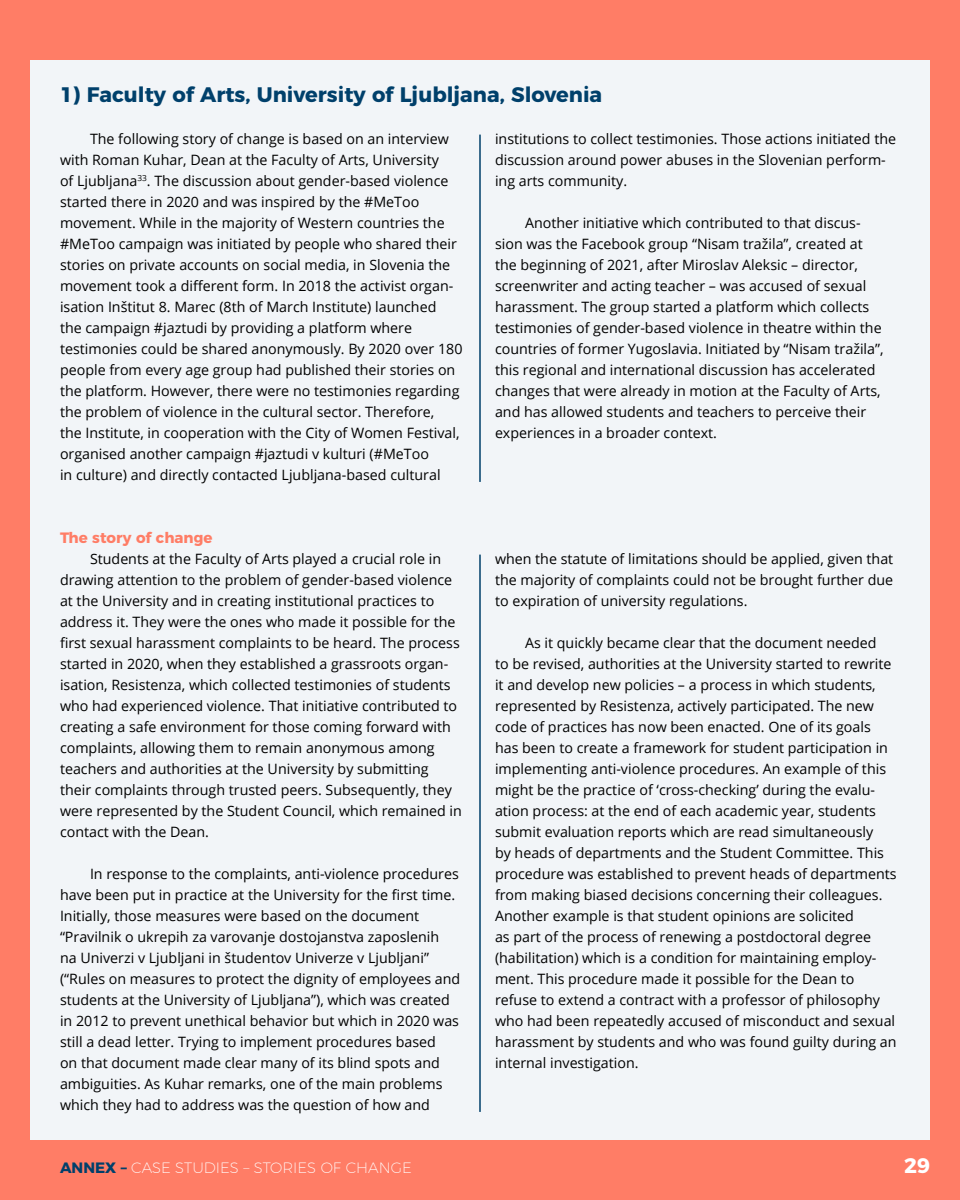
<style>
.page{position:relative;width:960px;height:1200px;background:#ff7d66}
.page>*{position:absolute;margin:0;border:0;box-sizing:border-box;transform-origin:0 0}
.Überschrift{font:700 21px "Montserrat";color:#00406b}
.t1{font:700 21px "Montserrat";color:#fff}
.t2{font:200 15px "Montserrat";color:#fff}
.InhaltSubH-Liste{font:700 15px "Montserrat";color:#ff7d66}
.Fießtest{font:14.25px/21px "Open Sans";color:#000}
.s1{font-weight:700;color:#00406b}
</style>
<div class="page">
<div style="left:30px;top:60px;width:900px;height:1080px;background:#f2f5f8"></div>
<hr style="left:479px;top:135px;width:2px;height:347px;background:#00406b">
<hr style="left:479px;top:555px;width:2px;height:557px;background:#00406b">
<p class="Überschrift" style="left:60px;top:77px;width:544px">1) Faculty of Arts, University of Ljubljana, Slovenia</p>
<p class="Fießtest" style="left:60px;top:128px;width:404px;text-indent:30px">The following story of change is based on an interview with Roman Kuhar, Dean at the Faculty of Arts, University<br>of Ljubljana<sup>33</sup>. The discussion about gender-based violence started there in 2020 and was inspired by the #MeToo movement. While in the majority of Western countries the #MeToo campaign was initiated by people who shared their stories on private accounts on social media, in Slovenia the movement took a different form. In 2018 the activist organ&shy;isation Inštitut 8. Marec (8th of March Institute) launched<br>the campaign #jaztudi by providing a platform where testimonies could be shared anonymously. By 2020 over 180 people from every age group had published their stories on the platform. However, there were no testimonies regarding the problem of violence in the cultural sector. Therefore,<br>the Institute, in cooperation with the City of Women Festival, organised another campaign #jaztudi v kulturi (#MeToo<br>in culture) and directly contacted Ljubljana-based cultural</p>
<p class="Fießtest" style="left:495px;top:128px;width:403px">institutions to collect testimonies. Those actions initiated the discussion around power abuses in the Slovenian perform&shy;ing arts community.</p>
<p class="Fießtest" style="left:495px;top:212px;width:390px;text-indent:30px">Another initiative which contributed to that discus&shy;sion was the Facebook group “Nisam tražila”, created at the beginning of 2021, after Miroslav Aleksic – director, screenwriter and acting teacher – was accused of sexual harassment. The group started a platform which collects testimonies of gender-based violence in theatre within the countries of former Yugoslavia. Initiated by “Nisam tražila”, this regional and international discussion has accelerated changes that were already in motion at the Faculty of Arts, and has allowed students and teachers to perceive their experiences in a broader context.</p>
<p class="InhaltSubH-Liste" style="left:60px;top:525px;width:154px">The story of change</p>
<p class="Fießtest" style="left:60px;top:548px;width:403px;text-indent:30px">Students at the Faculty of Arts played a crucial role in drawing attention to the problem of gender-based violence at the University and in creating institutional practices to address it. They were the ones who made it possible for the first sexual harassment complaints to be heard. The process started in 2020, when they established a grassroots organ&shy;isation, Resistenza, which collected testimonies of students who had experienced violence. That initiative contributed to creating a safe environment for those coming forward with complaints, allowing them to remain anonymous among teachers and authorities at the University by submitting their complaints through trusted peers. Subsequently, they were represented by the Student Council, which remained in contact with the Dean.</p>
<p class="Fießtest" style="left:60px;top:863px;width:402px;text-indent:30px">In response to the complaints, anti-violence procedures have been put in practice at the University for the first time.<br>Initially, those measures were based on the document “Pravilnik o ukrepih za varovanje dostojanstva zaposlenih<br>na Univerzi v Ljubljani in študentov Univerze v Ljubljani” (“Rules on measures to protect the dignity of employees and students at the University of Ljubljana”), which was created in 2012 to prevent unethical behavior but which in 2020 was still a dead letter. Trying to implement procedures based<br>on that document made clear many of its blind spots and ambiguities. As Kuhar remarks, one of the main problems which they had to address was the question of how and</p>
<p class="t2" style="left:60px;top:1156px;width:353px"><span class="s1">ANNEX –</span> CASE STUDIES – STORIES OF CHANGE</p>
<p class="Fießtest" style="left:495px;top:548px;width:400px;text-align:justify">when the statute of limitations should be applied, given that the majority of complaints could not be brought further due to expiration of university regulations.</p>
<p class="Fießtest" style="left:495px;top:632px;width:403px;text-indent:30px">As it quickly became clear that the document needed<br>to be revised, authorities at the University started to rewrite it and develop new policies – a process in which students, represented by Resistenza, actively participated. The new code of practices has now been enacted. One of its goals has been to create a framework for student participation in implementing anti-violence procedures. An example of this might be the practice of ‘cross-checking’ during the evalu&shy;ation process: at the end of each academic year, students submit evaluation reports which are read simultaneously<br>by heads of departments and the Student Committee. This procedure was established to prevent heads of departments from making biased decisions concerning their colleagues.<br>Another example is that student opinions are solicited<br>as part of the process of renewing a postdoctoral degree (habilitation) which is a condition for maintaining employ&shy;ment. This procedure made it possible for the Dean to refuse to extend a contract with a professor of philosophy who had been repeatedly accused of misconduct and sexual harassment by students and who was found guilty during an internal investigation.</p>
<h1 class="t1" style="left:904px;top:1148px;width:27px">29</h1>
</div>
